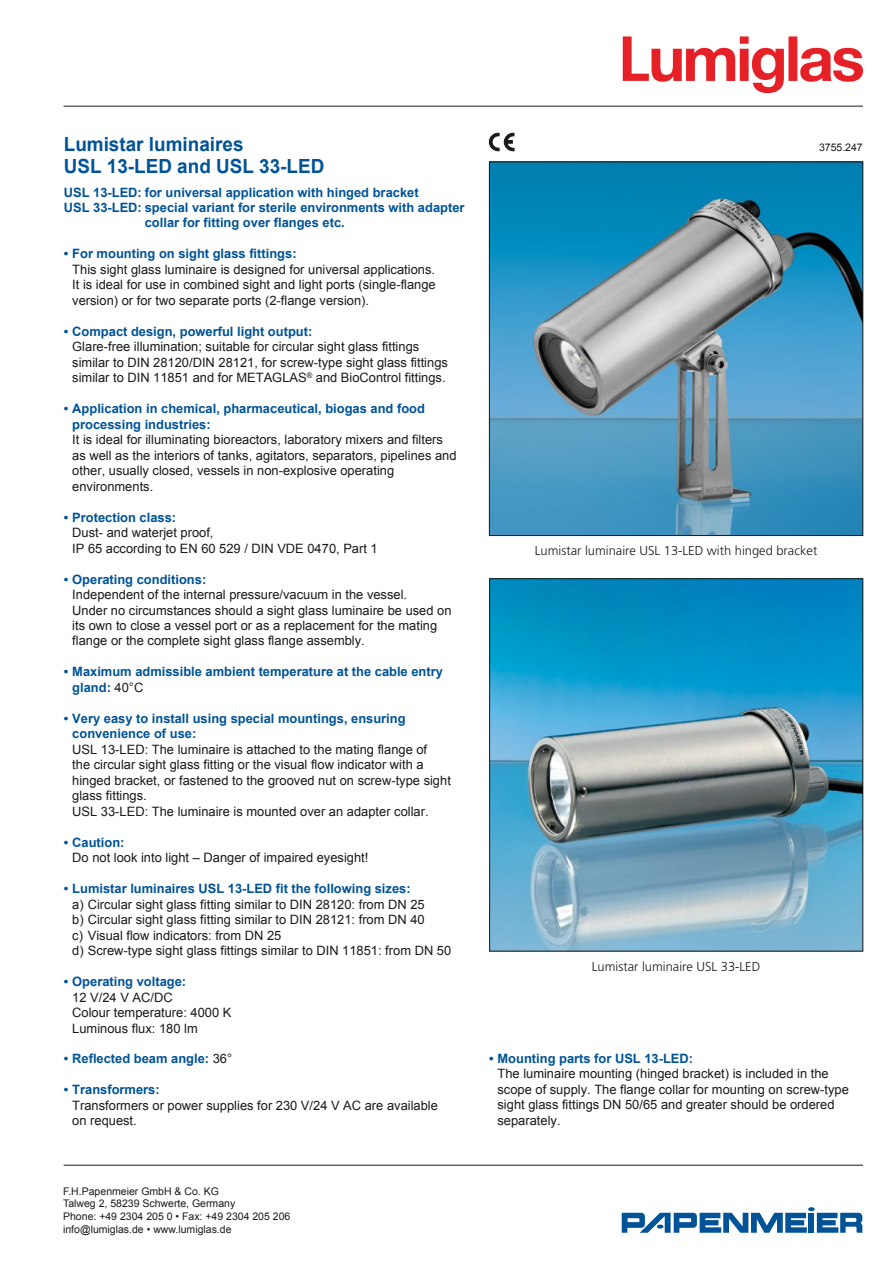
<style>
.page{position:relative;width:893px;height:1263px;background:#fff}
.page>*{position:absolute;margin:0;border:0;box-sizing:border-box;transform-origin:0 0}
.t1{font:700 19.5px/22.5px "Arial";color:#005397}
.t2{font:12.9px/15.5px "Arial";color:#1a1a18}
.t3{font:700 12.9px/15.5px "Arial";color:#005397}
.t4{font:300 12.9px "Frutiger";color:#1a1a18}
.t5{font:10.5px/12.6px "Arial";color:#1a1a18}
.s1{font-weight:400;color:#1a1a18}
</style>
<div class="page">
<svg style="left:489px;top:133px;width:25px;height:18px"></svg>
<hr style="left:64px;top:1165px;width:799px;height:1px;background:#1a1a18">
<svg style="left:622px;top:1207px;width:241px;height:26px"></svg>
<img style="left:491px;top:580px;width:370px;height:369px">
<div style="left:489px;top:578px;width:374px;height:373px;border:1px solid #1a1a18"></div>
<hr style="left:64px;top:106px;width:799px;height:1px;background:#1a1a18">
<svg style="left:623px;top:36px;width:240px;height:57px"></svg>
<img style="left:491px;top:164px;width:370px;height:370px">
<div style="left:489px;top:162px;width:374px;height:374px;border:1px solid #1a1a18"></div>
<h1 class="t1" style="left:64px;top:133px;width:262px">Lumistar luminaires<br>USL 13-LED and USL 33-LED</h1>
<p class="t3" style="left:64px;top:185px;width:356px">USL 13-LED: for universal application with hinged bracket</p>
<p class="t3" style="left:64px;top:200px;width:402px">USL 33-LED: special variant for sterile environments with adapter</p>
<p class="t3" style="left:145px;top:216px;width:202px">collar for fitting over flanges etc.</p>
<p class="t3" style="left:64px;top:247px;width:234px">• For mounting on sight glass fittings:</p>
<p class="t2" style="left:72px;top:262px;width:365px;text-align:justify">This sight glass luminaire is designed for universal applications.<br>It is ideal for use in combined sight and light ports (single-flange version) or for two separate ports (2-flange version).</p>
<p class="t3" style="left:64px;top:324px;width:250px">• Compact design, powerful light output:</p>
<p class="t2" style="left:72px;top:339px;width:377px">Glare-free illumination; suitable for circular sight glass fittings similar to DIN 28120/DIN 28121, for screw-type sight glass fittings similar to DIN 11851 and for METAGLAS<sup>®</sup> and BioControl fittings.</p>
<p class="t3" style="left:72px;top:401px;width:354px;text-indent:-9px">• Application in chemical, pharmaceutical, biogas and food processing industries:</p>
<p class="t2" style="left:72px;top:432px;width:386px">It is ideal for illuminating bioreactors, laboratory mixers and filters as well as the interiors of tanks, agitators, separators, pipelines and other, usually closed, vessels in non-explosive operating environments.</p>
<p class="t3" style="left:64px;top:510px;width:114px">• Protection class:</p>
<p class="t2" style="left:72px;top:525px;width:307px">Dust- and waterjet proof,<br>IP 65 according to EN 60 529 / DIN VDE 0470, Part 1</p>
<p class="t3" style="left:64px;top:572px;width:144px">• Operating conditions:</p>
<p class="t2" style="left:72px;top:587px;width:381px">Independent of the internal pressure/vacuum in the vessel.<br>Under no circumstances should a sight glass luminaire be used on its own to close a vessel port or as a replacement for the mating flange or the complete sight glass flange assembly.</p>
<p class="t3" style="left:72px;top:665px;width:372px;text-indent:-9px">• Maximum admissible ambient temperature at the cable entry gland: <span class="s1">40°C</span></p>
<p class="t3" style="left:72px;top:711px;width:335px;text-indent:-9px">• Very easy to install using special mountings, ensuring convenience of use:</p>
<p class="t2" style="left:72px;top:742px;width:380px">USL 13-LED: The luminaire is attached to the mating flange of<br>the circular sight glass fitting or the visual flow indicator with a hinged bracket, or fastened to the grooved nut on screw-type sight glass fittings.<br>USL 33-LED: The luminaire is mounted over an adapter collar.</p>
<p class="t3" style="left:64px;top:835px;width:62px">• Caution:</p>
<p class="t2" style="left:72px;top:850px;width:298px">Do not look into light – Danger of impaired eyesight!</p>
<p class="t3" style="left:64px;top:881px;width:348px">• Lumistar luminaires USL 13-LED fit the following sizes:</p>
<p class="t2" style="left:72px;top:896px;width:380px">a) Circular sight glass fitting similar to DIN 28120: from DN 25<br>b) Circular sight glass fitting similar to DIN 28121: from DN 40<br>c) Visual flow indicators: from DN 25<br>d) Screw-type sight glass fittings similar to DIN 11851: from DN 50</p>
<p class="t3" style="left:64px;top:974px;width:124px">• Operating voltage:</p>
<p class="t2" style="left:72px;top:989px;width:161px">12 V/24 V AC/DC<br>Colour temperature: 4000 K<br>Luminous flux: 180 lm</p>
<p class="t3" style="left:64px;top:1052px;width:170px">• Reflected beam angle: <span class="s1">36°</span></p>
<p class="t3" style="left:64px;top:1083px;width:97px">• Transformers:</p>
<p class="t2" style="left:72px;top:1098px;width:367px">Transformers or power supplies for 230 V/24 V AC are available on request.</p>
<p class="t5" style="left:63px;top:1185px;width:229px">F.H.Papenmeier GmbH &amp; Co. KG<br>Talweg 2, 58239 Schwerte, Germany<br>Phone: +49 2304 205 0 • Fax: +49 2304 205 206 info@lumiglas.de • www.lumiglas.de</p>
<p class="t5" style="left:819px;top:141px;width:45px">3755.247</p>
<p class="t4" style="left:535px;top:543px;width:284px">Lumistar luminaire USL 13-LED with hinged bracket</p>
<p class="t4" style="left:592px;top:959px;width:170px">Lumistar luminaire USL 33-LED</p>
<p class="t3" style="left:489px;top:1051px;width:206px">• Mounting parts for USL 13-LED:</p>
<p class="t2" style="left:497px;top:1066px;width:353px">The luminaire mounting (hinged bracket) is included in the scope of supply. The flange collar for mounting on screw-type sight glass fittings DN 50/65 and greater should be ordered separately.</p>
</div>
